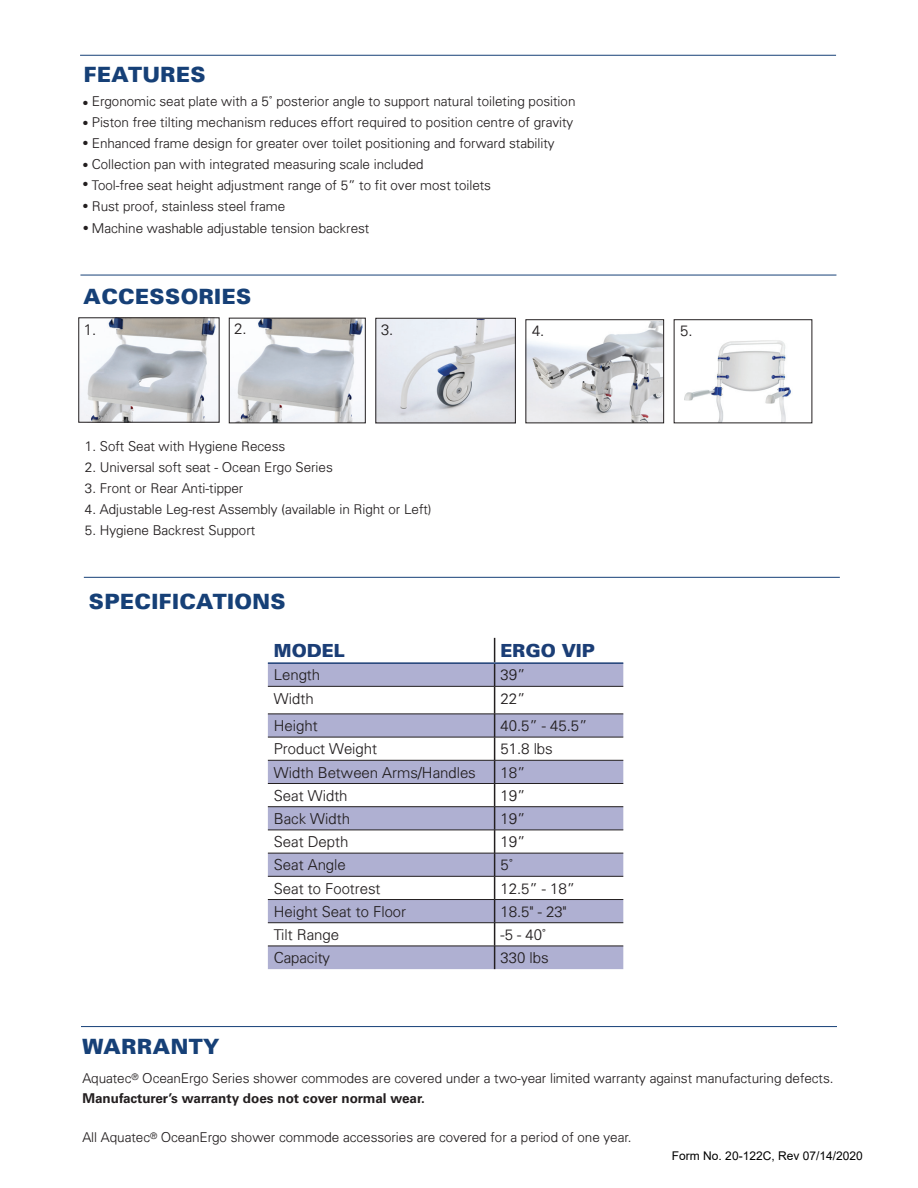
<style>
.page{position:relative;width:918px;height:1188px;background:#fff}
.page>*{position:absolute;margin:0;border:0;box-sizing:border-box;transform-origin:0 0}
.t1{font:900 21px "Univers";letter-spacing:.02em;color:#164077}
.t2{font:900 18px "Univers";color:#1b3e76}
.t3{font:300 15px "Univers";color:#231f20}
.t4{font:300 13.5px/21.1px "Univers";color:#231f20}
.t5{font:700 13.5px "Univers LT Std";color:#231f20}
.t6{font:12px "Arial";color:#000}
.t7{font:6px "Zapf Dingbats ITC";color:#231f20}
</style>
<div class="page">
<img style="left:685px;top:340px;width:106px;height:81px">
<img style="left:527px;top:322px;width:135px;height:99px">
<img style="left:377px;top:320px;width:137px;height:101px">
<div style="left:375px;top:318px;width:141px;height:105px;border:1px solid #231f20"></div>
<img style="left:80px;top:319px;width:138px;height:102px">
<div style="left:78px;top:317px;width:142px;height:106px;border:1px solid #231f20"></div>
<hr style="left:81px;top:1026px;width:756px;height:1px;background:#164077">
<hr style="left:80px;top:55px;width:756px;height:1px;background:#164077">
<hr style="left:84px;top:577px;width:756px;height:1px;background:#164077">
<svg style="left:268px;top:664px;width:355px;height:305px;fill:#afb0d2"></svg>
<svg style="left:494px;top:638px;width:1px;height:331px"></svg>
<hr style="left:268px;top:686px;width:227px;height:1px;background:#231f20">
<hr style="left:495px;top:686px;width:128px;height:1px;background:#231f20">
<hr style="left:268px;top:714px;width:227px;height:1px;background:#231f20">
<hr style="left:495px;top:714px;width:128px;height:1px;background:#231f20">
<hr style="left:268px;top:737px;width:227px;height:1px;background:#231f20">
<hr style="left:495px;top:737px;width:128px;height:1px;background:#231f20">
<hr style="left:268px;top:760px;width:227px;height:1px;background:#231f20">
<hr style="left:495px;top:760px;width:128px;height:1px;background:#231f20">
<hr style="left:268px;top:783px;width:227px;height:1px;background:#231f20">
<hr style="left:495px;top:783px;width:128px;height:1px;background:#231f20">
<hr style="left:268px;top:806px;width:227px;height:1px;background:#231f20">
<hr style="left:495px;top:806px;width:128px;height:1px;background:#231f20">
<hr style="left:268px;top:830px;width:227px;height:1px;background:#231f20">
<hr style="left:495px;top:830px;width:128px;height:1px;background:#231f20">
<hr style="left:268px;top:853px;width:227px;height:1px;background:#231f20">
<hr style="left:495px;top:853px;width:128px;height:1px;background:#231f20">
<hr style="left:268px;top:876px;width:227px;height:1px;background:#231f20">
<hr style="left:495px;top:876px;width:128px;height:1px;background:#231f20">
<hr style="left:268px;top:899px;width:227px;height:1px;background:#231f20">
<hr style="left:495px;top:899px;width:128px;height:1px;background:#231f20">
<hr style="left:268px;top:922px;width:227px;height:1px;background:#231f20">
<hr style="left:495px;top:922px;width:128px;height:1px;background:#231f20">
<hr style="left:268px;top:946px;width:227px;height:1px;background:#231f20">
<hr style="left:495px;top:946px;width:128px;height:1px;background:#231f20">
<hr style="left:268px;top:662px;width:227px;height:2px;background:#1b3e76">
<hr style="left:495px;top:662px;width:128px;height:2px;background:#1b3e76">
<hr style="left:80px;top:275px;width:756px;height:1px;background:#164077">
<div style="left:525px;top:319px;width:139px;height:104px;border:1px solid #231f20"></div>
<img style="left:231px;top:320px;width:133px;height:101px">
<div style="left:229px;top:318px;width:137px;height:105px;border:1px solid #231f20"></div>
<h1 class="t1" style="left:84px;top:61px;width:123px">FEATURES</h1>
<p class="t4" style="left:92px;top:91px;width:485px">Ergonomic seat plate with a 5˚ posterior angle to support natural toileting position Piston free tilting mechanism reduces effort required to position centre of gravity Enhanced frame design for greater over toilet positioning and forward stability Collection pan with integrated measuring scale included<br>Tool-free seat height adjustment range of 5” to fit over most toilets<br>Rust proof, stainless steel frame<br>Machine washable adjustable tension backrest</p>
<p class="t7" style="left:83px;top:100px;width:6px">●</p>
<p class="t7" style="left:83px;top:120px;width:6px">●</p>
<p class="t7" style="left:83px;top:140px;width:6px">●</p>
<p class="t7" style="left:83px;top:162px;width:6px">●</p>
<p class="t7" style="left:83px;top:181px;width:6px">●</p>
<p class="t7" style="left:83px;top:203px;width:6px">●</p>
<p class="t7" style="left:83px;top:225px;width:6px">●</p>
<h1 class="t1" style="left:83px;top:282px;width:169px">ACCESSORIES</h1>
<p class="t3" style="left:84px;top:321px;width:14px">1.</p>
<p class="t3" style="left:234px;top:320px;width:14px">2.</p>
<p class="t3" style="left:532px;top:322px;width:14px">4.</p>
<p class="t3" style="left:381px;top:321px;width:14px">3.</p>
<p class="t3" style="left:680px;top:322px;width:14px">5.</p>
<p class="t4" style="left:85px;top:435px;width:202px">1. Soft Seat with Hygiene Recess</p>
<p class="t4" style="left:85px;top:456px;width:249px">2. Universal soft seat - Ocean Ergo Series</p>
<p class="t4" style="left:85px;top:477px;width:160px">3. Front or Rear Anti-tipper</p>
<p class="t4" style="left:85px;top:498px;width:348px">4. Adjustable Leg-rest Assembly (available in Right or Left)</p>
<p class="t4" style="left:85px;top:519px;width:172px">5. Hygiene Backrest Support</p>
<h1 class="t1" style="left:89px;top:587px;width:198px">SPECIFICATIONS</h1>
<h2 class="t2" style="left:274px;top:639px;width:73px">MODEL</h2>
<h2 class="t2" style="left:501px;top:639px;width:96px">ERGO VIP</h2>
<p class="t3" style="left:274px;top:666px;width:48px">Length</p>
<p class="t3" style="left:501px;top:666px;width:26px">39”</p>
<p class="t3" style="left:274px;top:689px;width:41px">Width</p>
<p class="t3" style="left:501px;top:689px;width:26px">22”</p>
<p class="t3" style="left:274px;top:717px;width:45px">Height</p>
<p class="t3" style="left:501px;top:717px;width:88px">40.5” - 45.5”</p>
<p class="t3" style="left:274px;top:740px;width:105px">Product Weight</p>
<p class="t3" style="left:501px;top:740px;width:54px">51.8 lbs</p>
<p class="t3" style="left:274px;top:763px;width:203px">Width Between Arms/Handles</p>
<p class="t3" style="left:501px;top:763px;width:26px">18”</p>
<p class="t3" style="left:274px;top:786px;width:75px">Seat Width</p>
<p class="t3" style="left:501px;top:786px;width:26px">19”</p>
<p class="t3" style="left:274px;top:810px;width:78px">Back Width</p>
<p class="t3" style="left:501px;top:810px;width:26px">19”</p>
<p class="t3" style="left:274px;top:833px;width:76px">Seat Depth</p>
<p class="t3" style="left:501px;top:833px;width:26px">19”</p>
<p class="t3" style="left:274px;top:856px;width:73px">Seat Angle</p>
<p class="t3" style="left:501px;top:856px;width:30px">5˚ ° °</p>
<p class="t3" style="left:274px;top:879px;width:108px">Seat to Footrest</p>
<p class="t3" style="left:501px;top:879px;width:76px">12.5” - 18”</p>
<p class="t3" style="left:274px;top:902px;width:134px">Height Seat to Floor</p>
<p class="t3" style="left:501px;top:902px;width:68px">18.5" - 23"</p>
<p class="t3" style="left:274px;top:926px;width:67px">Tilt Range</p>
<p class="t3" style="left:501px;top:926px;width:47px">-5 - 40˚</p>
<p class="t3" style="left:274px;top:949px;width:58px">Capacity</p>
<p class="t3" style="left:501px;top:949px;width:49px">330 lbs</p>
<h1 class="t1" style="left:82px;top:1033px;width:139px">WARRANTY</h1>
<p class="t4" style="left:82px;top:1068px;width:753px">Aquatec<sup>®</sup> OceanErgo Series shower commodes are covered under a two-year limited warranty against manufacturing defects.</p>
<p class="t5" style="left:82px;top:1090px;width:344px">Manufacturer’s warranty does not cover normal wear.</p>
<p class="t4" style="left:82px;top:1126px;width:551px">All Aquatec<sup>®</sup> OceanErgo shower commode accessories are covered for a period of one year.</p>
<p class="t6" style="left:672px;top:1148px;width:192px">Form No. 20-122C, Rev 07/14/2020</p>
</div>
